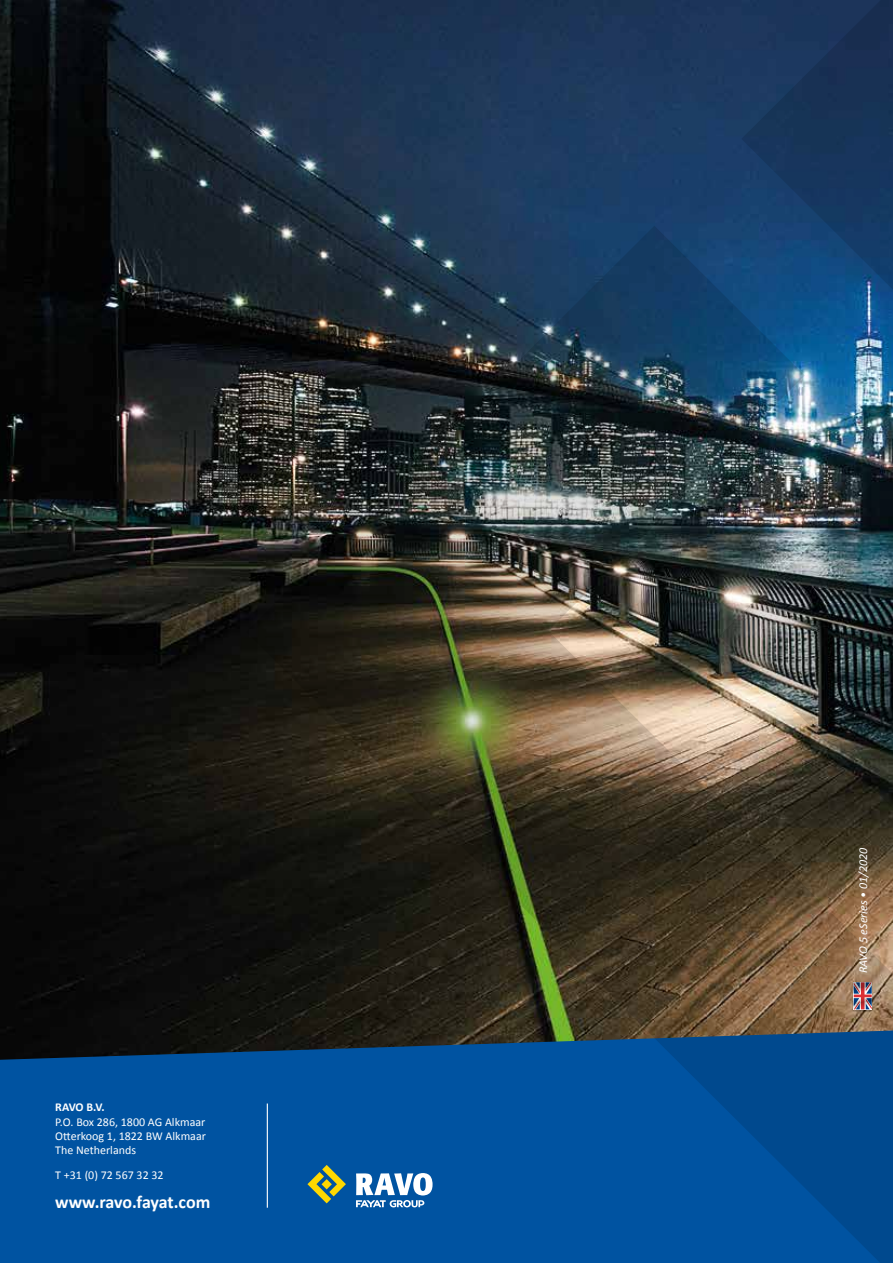
<style>
.page{position:relative;width:893px;height:1263px;background:#fff}
.page>*{position:absolute;margin:0;border:0;box-sizing:border-box;transform-origin:0 0}
.t1{font:700 18px "Calibri";letter-spacing:-.01em;color:#fff}
.t2{font:12px/14.4px "Calibri";color:#fff;text-align:justify}
.t3{font:italic 12px "Calibri";color:#fff}
.t4{font:700 12px "Calibri";color:#fff}
</style>
<div class="page">
<img style="left:0;top:0;width:246px;height:1030px">
<svg style="left:0;top:1030px;width:246px;height:233px;fill:#0053a1"></svg>
<img style="left:246px;top:0;width:647px;height:1263px">
<svg style="left:307px;top:1165px;width:39px;height:38px"></svg>
<svg style="left:356px;top:1173px;width:77px;height:34px"></svg>
<hr style="left:267px;top:1103px;width:1px;height:105px;background:#fff">
<div style="left:852px;top:982px;width:21px;height:30px;background:#000;opacity:.25"></div>
<svg style="left:854px;top:982px;width:18px;height:27px"></svg>
<p class="t4" style="left:55px;top:1099px;width:51px">RAVO B.V.</p>
<p class="t2" style="left:55px;top:1114px;width:152px">P.O. Box 286, 1800 AG Alkmaar Otterkoog 1, 1822 BW Alkmaar The Netherlands</p>
<p class="t2" style="left:55px;top:1168px;width:110px">T +31 (0) 72 567 32 32</p>
<h1 class="t1" style="left:55px;top:1190px;width:157px">www.ravo.fayat.com</h1>
<p class="t3" style="left:855px;top:973px;width:127px;rotate:-90deg">RAVO 5 eSeries • 01/2020</p>
</div>
